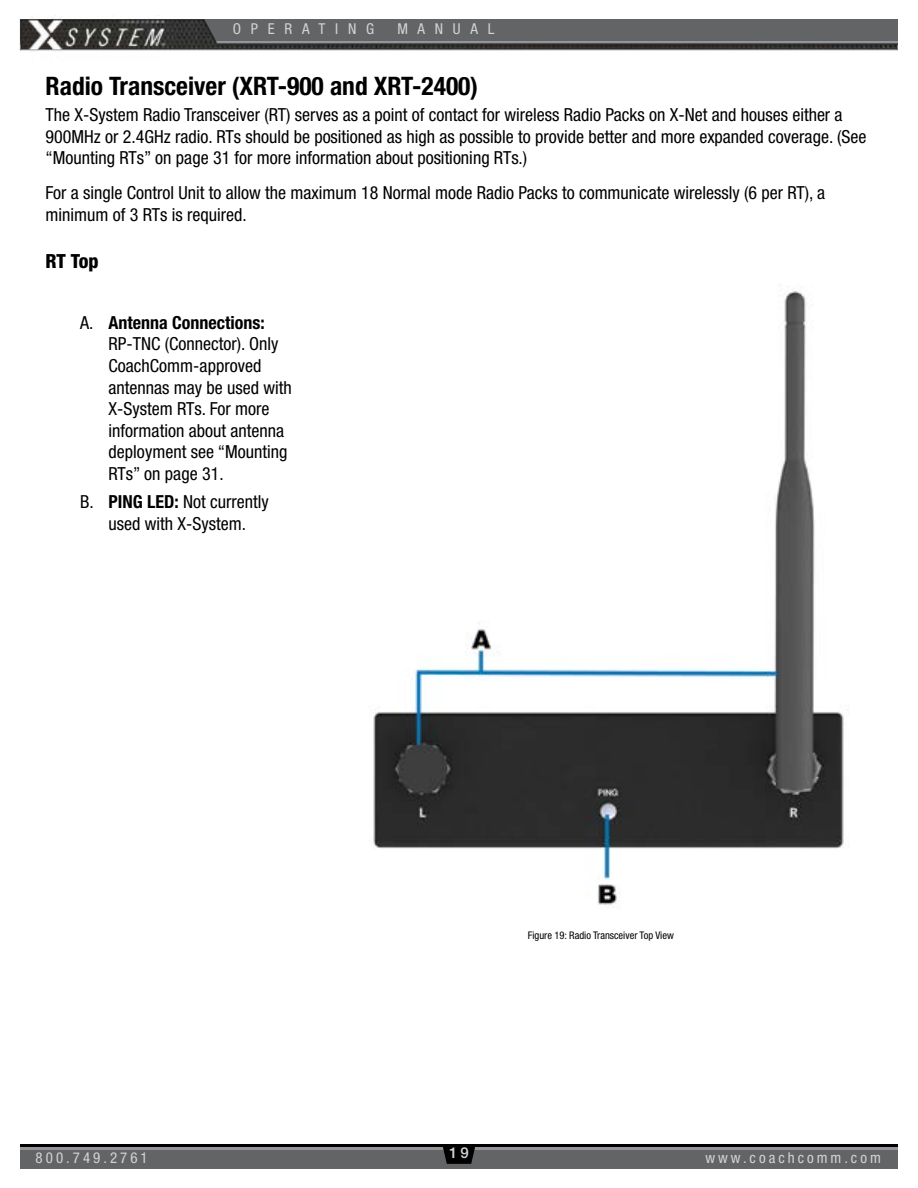
<style>
.page{position:relative;width:918px;height:1188px;background:#fff}
.page>*{position:absolute;margin:0;border:0;box-sizing:border-box;transform-origin:0 0}
.t1{font:700 condensed 25.5px "Helvetica Neue LT Std";color:#000}
.t2{font:800 condensed 19.5px "Helvetica Neue LT Std";color:#000}
.t3{font:condensed 18px/21.6px "Helvetica Neue LT Std";color:#000}
.t4{font:condensed 15px "Helvetica Neue LT Std";letter-spacing:.2em;color:#d1d3d4}
.t5{font:condensed 15px "Helvetica Neue LT Std";letter-spacing:.65em;color:#d1d3d4}
.t6{font:500 15px "Helvetica Neue LT Std";color:#d1d3d4}
.t7{font:condensed 10.5px "Helvetica Neue LT Std";color:#000}
.s1{font-weight:700}
</style>
<div class="page">
<div style="left:20px;top:1147px;width:878px;height:22px;background:#636466"></div>
<hr style="left:20px;top:1146px;width:878px;height:4px;background:#939598">
<svg style="left:19px;top:15px;width:879px;height:36px;background:#717273"></svg>
<hr style="left:20px;top:1144px;width:878px;height:3px;background:#000">
<svg style="left:443px;top:1147px;width:32px;height:17px"></svg>
<img style="left:28px;top:16px;width:138px;height:35px">
<img style="left:369px;top:291px;width:475px;height:615px">
<p class="t5" style="left:233px;top:20px;width:143px">OPERATING</p>
<p class="t4" style="left:397px;top:20px;width:99px">MANUAL</p>
<h1 class="t1" style="left:46px;top:71px;width:434px">Radio Transceiver (XRT-900 and XRT-2400)</h1>
<p class="t3" style="left:46px;top:104px;width:822px">The X-System Radio Transceiver (RT) serves as a point of contact for wireless Radio Packs on X-Net and houses either a<br>900MHz or 2.4GHz radio. RTs should be positioned as high as possible to provide better and more expanded coverage. (See “Mounting RTs” on page 31 for more information about positioning RTs.)</p>
<p class="t3" style="left:46px;top:182px;width:781px">For a single Control Unit to allow the maximum 18 Normal mode Radio Packs to communicate wirelessly (6 per RT), a minimum of 3 RTs is required.</p>
<p class="t2" style="left:46px;top:249px;width:55px">RT Top</p>
<p class="t3" style="left:109px;top:312px;width:185px;text-indent:-28px">A. <span class="s1">Antenna Connections:<br></span>RP-TNC (Connector). Only<br>CoachComm-approved antennas may be used with<br>X-System RTs. For more information about antenna deployment see “Mounting<br>RTs” on page 31.</p>
<p class="t3" style="left:80px;top:491px;width:190px;text-align:center">B. <span class="s1">PING LED:</span> Not currently used with X-System.</p>
<p class="t7" style="left:528px;top:929px;width:147px">Figure 19: Radio Transceiver Top View</p>
<p class="t4" style="left:36px;top:1149px;width:114px">800.749.2761</p>
<p class="t6" style="left:449px;top:1144px;width:21px">19</p>
<p class="t4" style="left:705px;top:1149px;width:177px">www.coachcomm.com</p>
</div>
